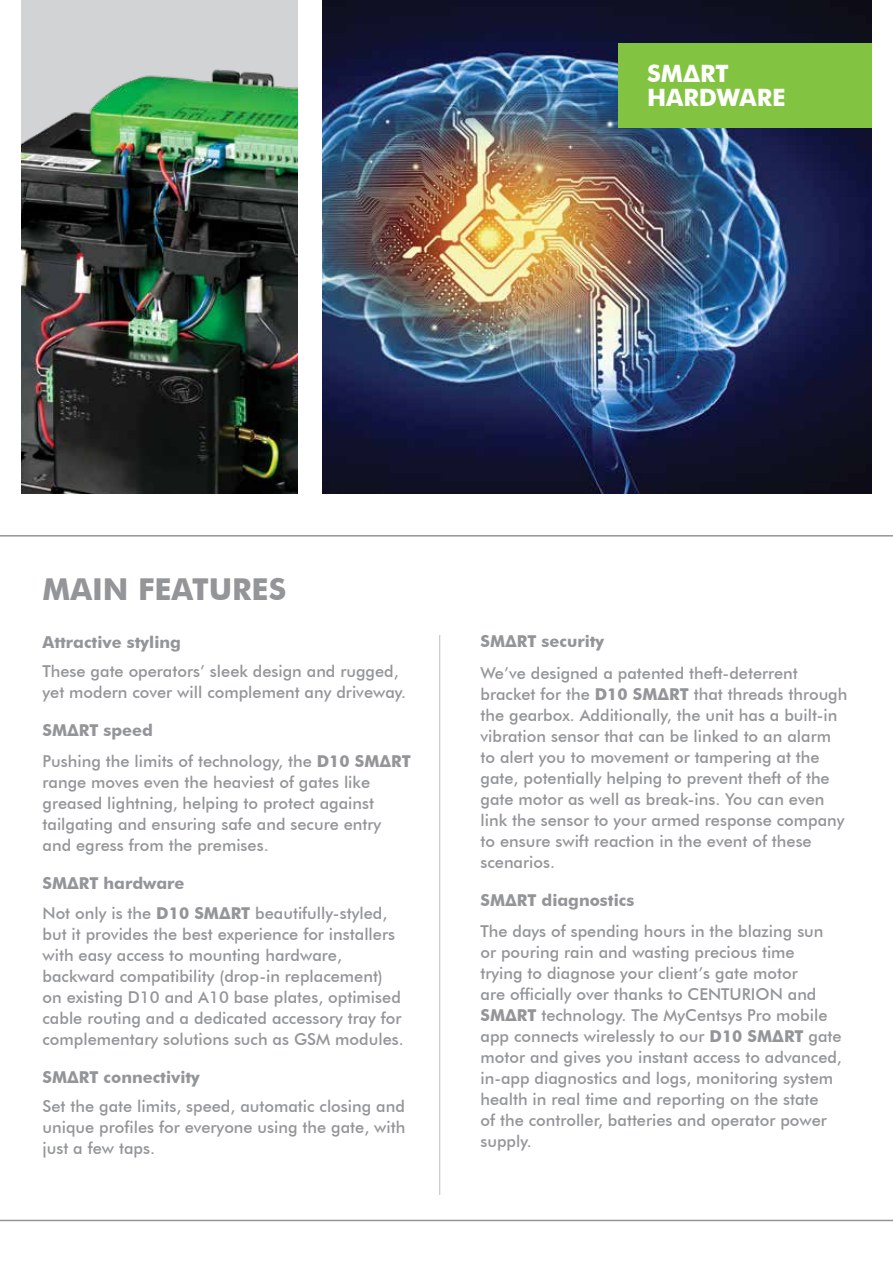
<style>
.page{position:relative;width:893px;height:1263px;background:#fff}
.page>*{position:absolute;margin:0;border:0;box-sizing:border-box;transform-origin:0 0}
.t1{font:700 30.15px "Futura BT";color:#939598}
.t2{font:700 23.85px/24px "Futura BT";color:#fff}
.t3{font:500 16.35px/21px "Futura BT";color:#939598}
.t4{font:700 16.35px "Futura BT";color:#939598}
.s1{font-weight:700}
</style>
<div class="page">
<hr style="left:0;top:1220px;width:893px;height:1px;background:#939598">
<hr style="left:0;top:535px;width:893px;height:2px;background:#939598">
<img style="left:21px;top:0;width:277px;height:493px">
<hr style="left:439px;top:635px;width:1px;height:560px;background:#bcbec0">
<img style="left:322px;top:0;width:550px;height:493px">
<div style="left:619px;top:43px;width:253px;height:84px;background:#82c341"></div>
<h2 class="t2" style="left:647px;top:62px;width:140px">SMΔRT<br>HARDWARE</h2>
<h1 class="t1" style="left:43px;top:571px;width:245px">MAIN FEATURES</h1>
<p class="t4" style="left:43px;top:632px;width:140px">Attractive styling</p>
<p class="t3" style="left:43px;top:661px;width:365px">These gate operators’ sleek design and rugged, yet modern cover will complement any driveway.</p>
<p class="t3" style="left:43px;top:714px;width:370px;line-height:31.3px"><span class="s1">SMΔRT speed<br></span>Pushing the limits of technology, the <span class="s1">D10 SMΔRT</span></p>
<p class="t3" style="left:43px;top:772px;width:340px">range moves even the heaviest of gates like greased lightning, helping to protect against tailgating and ensuring safe and secure entry and egress from the premises.</p>
<p class="t3" style="left:43px;top:868px;width:346px;line-height:29.5px"><span class="s1">SMΔRT hardware<br></span>Not only is the <span class="s1">D10 SMΔRT</span> beautifully-styled,</p>
<p class="t3" style="left:43px;top:923px;width:363px">but it provides the best experience for installers with easy access to mounting hardware, backward compatibility (drop-in replacement) on existing D10 and A10 base plates, optimised cable routing and a dedicated accessory tray for complementary solutions such as GSM modules.</p>
<p class="t4" style="left:43px;top:1067px;width:159px">SMΔRT connectivity</p>
<p class="t3" style="left:43px;top:1096px;width:364px;text-align:justify">Set the gate limits, speed, automatic closing and unique profiles for everyone using the gate, with just a few taps.</p>
<p class="t4" style="left:480px;top:632px;width:125px">SMΔRT security</p>
<p class="t3" style="left:480px;top:662px;width:368px">We’ve designed a patented theft-deterrent bracket for the <span class="s1">D10 SMΔRT</span> that threads through the gearbox. Additionally, the unit has a built-in vibration sensor that can be linked to an alarm to alert you to movement or tampering at the gate, potentially helping to prevent theft of the gate motor as well as break-ins. You can even link the sensor to your armed response company to ensure swift reaction in the event of these scenarios.</p>
<p class="t4" style="left:480px;top:890px;width:155px">SMΔRT diagnostics</p>
<p class="t3" style="left:480px;top:921px;width:363px">The days of spending hours in the blazing sun or pouring rain and wasting precious time<br>trying to diagnose your client’s gate motor<br>are officially over thanks to CENTURION and <span class="s1">SMΔRT</span> technology. The MyCentsys Pro mobile app connects wirelessly to our <span class="s1">D10 SMΔRT</span> gate motor and gives you instant access to advanced, in-app diagnostics and logs, monitoring system health in real time and reporting on the state<br>of the controller, batteries and operator power supply.</p>
</div>
